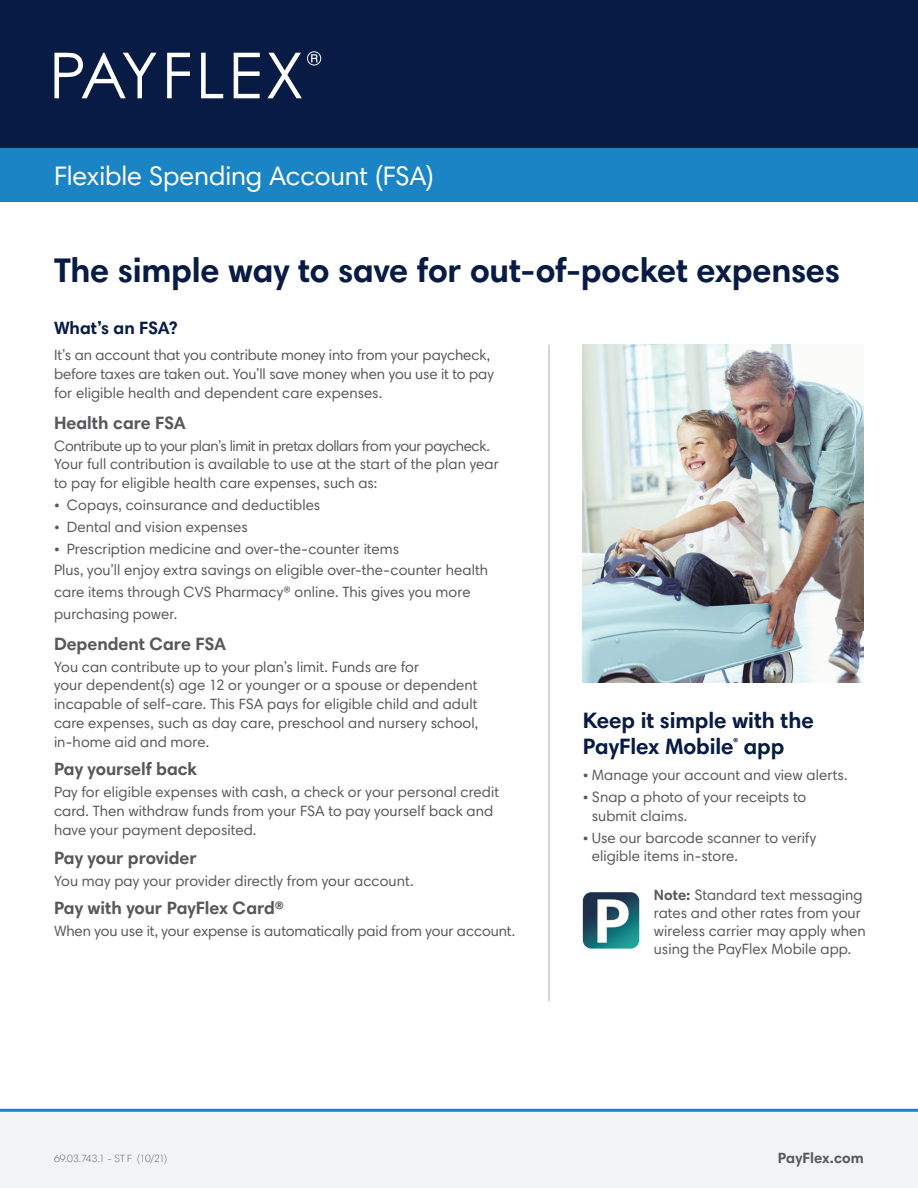
<style>
.page{position:relative;width:918px;height:1188px;background:#fff}
.page>*{position:absolute;margin:0;border:0;box-sizing:border-box;transform-origin:0 0}
.t1{font:700 34.5px "Harmonia Sans Std";letter-spacing:-.005em;color:#071b44}
.t2{font:27px "Harmonia Sans Std";letter-spacing:-.005em;color:#fff}
.t3{font:700 22.5px/25.5px "Harmonia Sans Std";letter-spacing:-.005em;color:#071b44}
.t4{font:700 18px "Harmonia Sans Std";letter-spacing:-.005em;color:#57585a}
.t5{font:700 18px "Harmonia Sans Std";letter-spacing:-.005em;color:#071b44}
.t6{font:15px/18.8px "Harmonia Sans Std";letter-spacing:.005em;color:#57585a}
.t7{font:700 15px "Harmonia Sans Std";letter-spacing:.005em;color:#57585a}
.t8{font:300 10.5px "Harmonia Sans Std";color:#57585a}
.t9{font:700 10.2px "Harmonia Sans Std";color:#071b44}
.s1{font-weight:700}
</style>
<div class="page">
<div style="left:0;top:1112px;width:918px;height:76px;background:#f2f3f4"></div>
<hr style="left:548px;top:345px;width:2px;height:656px;background:#c7c8ca">
<hr style="left:0;top:1109px;width:918px;height:3px;background:#1b84c4">
<div style="left:0;top:0;width:918px;height:148px;background:#071b44"></div>
<div style="left:0;top:148px;width:918px;height:54px;background:#1b84c4"></div>
<svg style="left:54px;top:53px;width:102px;height:45px"></svg>
<svg style="left:167px;top:53px;width:23px;height:45px"></svg>
<svg style="left:201px;top:53px;width:22px;height:45px"></svg>
<svg style="left:234px;top:53px;width:26px;height:45px"></svg>
<svg style="left:267px;top:51px;width:54px;height:47px"></svg>
<img style="left:583px;top:345px;width:281px;height:338px">
<img style="left:583px;top:892px;width:56px;height:57px">
<h1 class="t2" style="left:54px;top:159px;width:382px">Flexible Spending Account (FSA)</h1>
<h2 class="t1" style="left:54px;top:248px;width:787px">The simple way to save for out-of-pocket expenses</h2>
<h3 class="t5" style="left:54px;top:316px;width:125px">What’s an FSA?</h3>
<p class="t6" style="left:54px;top:346px;width:441px">It’s an account that you contribute money into from your paycheck, before taxes are taken out. You’ll save money when you use it to pay for eligible health and dependent care expenses.</p>
<h3 class="t4" style="left:54px;top:411px;width:133px">Health care FSA</h3>
<p class="t6" style="left:54px;top:436px;width:446px">Contribute up to your plan’s limit in pretax dollars from your paycheck.<br>Your full contribution is available to use at the start of the plan year to pay for eligible health care expenses, such as:</p>
<p class="t6" style="left:54px;top:496px;width:268px">• Copays, coinsurance and deductibles</p>
<p class="t6" style="left:54px;top:518px;width:195px">• Dental and vision expenses</p>
<p class="t6" style="left:54px;top:540px;width:347px">• Prescription medicine and over-the-counter items</p>
<p class="t6" style="left:54px;top:559px;width:436px;line-height:21.6px">Plus, you’ll enjoy extra savings on eligible over-the-counter health care items through CVS Pharmacy® online. This gives you more purchasing power.</p>
<h3 class="t4" style="left:54px;top:632px;width:174px">Dependent Care FSA</h3>
<p class="t6" style="left:54px;top:657px;width:426px">You can contribute up to your plan’s limit. Funds are for<br>your dependent(s) age 12 or younger or a spouse or dependent incapable of self-care. This FSA pays for eligible child and adult care expenses, such as day care, preschool and nursery school, in-home aid and more.</p>
<h3 class="t4" style="left:54px;top:758px;width:145px">Pay yourself back</h3>
<p class="t6" style="left:54px;top:783px;width:447px">Pay for eligible expenses with cash, a check or your personal credit card. Then withdraw funds from your FSA to pay yourself back and have your payment deposited.</p>
<h3 class="t4" style="left:54px;top:846px;width:144px">Pay your provider</h3>
<p class="t6" style="left:54px;top:871px;width:361px">You may pay your provider directly from your account.</p>
<h3 class="t4" style="left:54px;top:897px;width:232px">Pay with your PayFlex Card®</h3>
<p class="t6" style="left:54px;top:922px;width:463px">When you use it, your expense is automatically paid from your account.</p>
<h2 class="t3" style="left:583px;top:707px;width:232px">Keep it simple with the<br>PayFlex Mobile</h2>
<h2 class="t9" style="left:733px;top:735px;width:7px">®</h2>
<h2 class="t3" style="left:744px;top:733px;width:42px">app</h2>
<p class="t6" style="left:583px;top:765px;width:266px">• Manage your account and view alerts.</p>
<p class="t6" style="left:592px;top:787px;width:216px;text-indent:-9px">• Snap a photo of your receipts to submit claims.</p>
<p class="t6" style="left:592px;top:828px;width:226px;text-indent:-9px">• Use our barcode scanner to verify eligible items in-store.</p>
<p class="t6" style="left:654px;top:886px;width:213px;line-height:18px"><span class="s1">Note:</span> Standard text messaging rates and other rates from your wireless carrier may apply when using the PayFlex Mobile app.</p>
<p class="t8" style="left:54px;top:1152px;width:115px">69.03.743.1 - ST F (10/21)</p>
<p class="t7" style="left:778px;top:1148px;width:88px">PayFlex.com</p>
</div>
